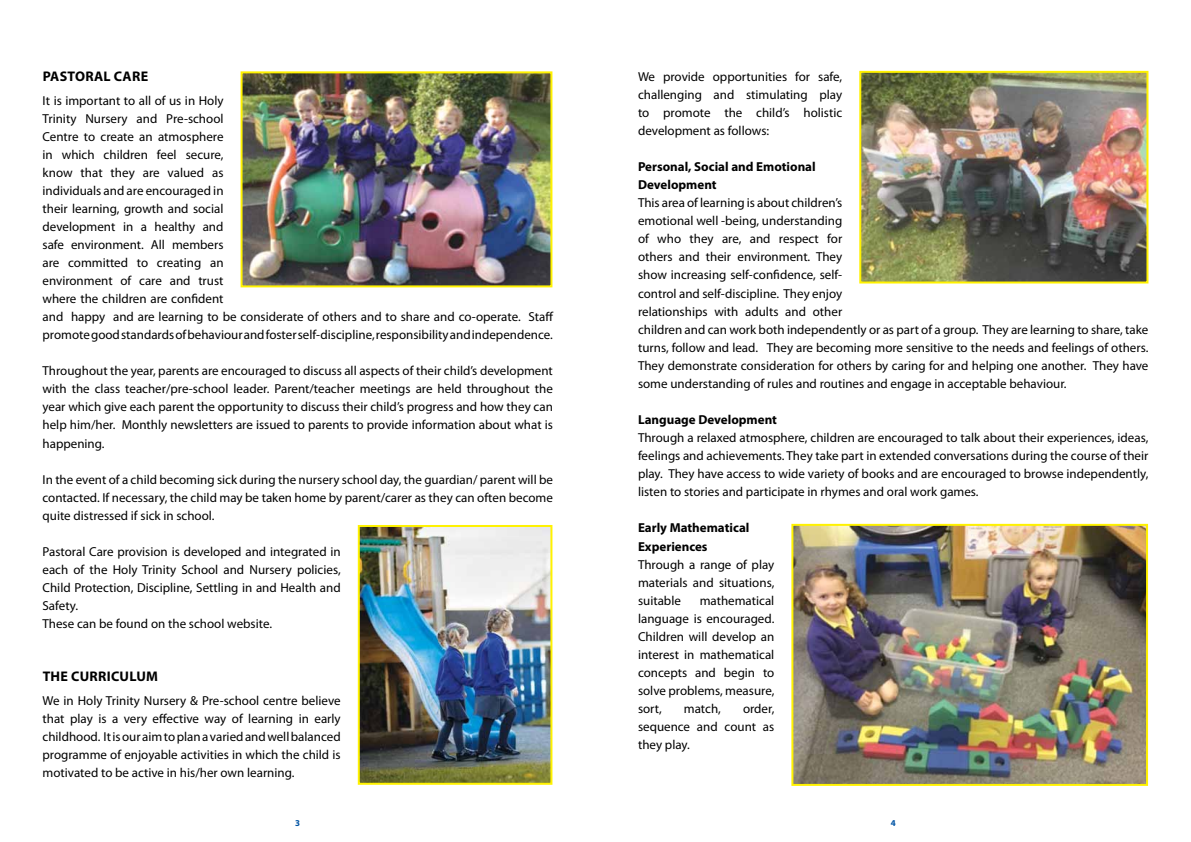
<style>
.page{position:relative;width:1191px;height:842px;background:#fff}
.page>*{position:absolute;margin:0;border:0;box-sizing:border-box;transform-origin:0 0}
.t1{font:700 14px "Myriad Pro";letter-spacing:.02em;color:#000}
.t2{font:13px/18px "Myriad Pro";color:#000;text-align:justify}
.t3{font:700 13px/18.1px "Myriad Pro";color:#000}
.t4{font:700 9px "Myriad Pro";color:#0054a4}
</style>
<div class="page">
<img style="left:361px;top:528px;width:188px;height:254px">
<div style="left:358px;top:525px;width:194px;height:260px;border:2px solid #fff200"></div>
<img style="left:862px;top:74px;width:283px;height:206px">
<div style="left:859px;top:71px;width:289px;height:212px;border:2px solid #fff200"></div>
<img style="left:243px;top:74px;width:306px;height:210px">
<div style="left:240px;top:71px;width:312px;height:216px;border:2px solid #fff200"></div>
<img style="left:794px;top:527px;width:351px;height:256px">
<div style="left:791px;top:524px;width:357px;height:262px;border:2px solid #fff200"></div>
<p class="t1" style="left:43px;top:68px;width:107px">PASTORAL CARE</p>
<p class="t2" style="left:43px;top:92px;width:512px;text-align:left">It is important to all of us in Holy<br>Trinity Nursery and Pre-school<br>Centre to create an atmosphere<br>in which children feel secure,<br>know that they are valued as<br>individuals and are encouraged in<br>their learning, growth and social<br>development in a healthy and<br>safe environment. All members<br>are committed to creating an<br>environment of care and trust<br>where the children are confident<br>and happy and are learning to be considerate of others and to share and co-operate. Staff promote good standards of behaviour and foster self-discipline, responsibility and independence.</p>
<p class="t2" style="left:43px;top:362px;width:512px">Throughout the year, parents are encouraged to discuss all aspects of their child’s development with the class teacher/pre-school leader. Parent/teacher meetings are held throughout the year which give each parent the opportunity to discuss their child’s progress and how they can help him/her. Monthly newsletters are issued to parents to provide information about what is happening.</p>
<p class="t2" style="left:43px;top:470px;width:512px">In the event of a child becoming sick during the nursery school day, the guardian/ parent will be contacted. If necessary, the child may be taken home by parent/carer as they can often become quite distressed if sick in school.</p>
<p class="t2" style="left:43px;top:542px;width:300px;text-align:left">Pastoral Care provision is developed and integrated in each of the Holy Trinity School and Nursery policies, Child Protection, Discipline, Settling in and Health and Safety.<br>These can be found on the school website.</p>
<p class="t1" style="left:43px;top:668px;width:117px">THE CURRICULUM</p>
<p class="t2" style="left:43px;top:692px;width:300px">We in Holy Trinity Nursery &amp; Pre-school centre believe that play is a very effective way of learning in early childhood. It is our aim to plan a varied and well balanced programme of enjoyable activities in which the child is motivated to be active in his/her own learning.</p>
<p class="t2" style="left:638px;top:67px;width:206px">We provide opportunities for safe, challenging and stimulating play to promote the child’s holistic development as follows:</p>
<p class="t3" style="left:638px;top:157px;width:179px">Personal, Social and Emotional<br>Development</p>
<p class="t2" style="left:638px;top:194px;width:512px;text-align:left">This area of learning is about children’s<br>emotional well -being, understanding<br>of who they are, and respect for<br>others and their environment. They<br>show increasing self-confidence, self-<br>control and self-discipline. They enjoy<br>relationships with adults and other<br>children and can work both independently or as part of a group. They are learning to share, take turns, follow and lead. They are becoming more sensitive to the needs and feelings of others.<br>They demonstrate consideration for others by caring for and helping one another. They have some understanding of rules and routines and engage in acceptable behaviour.</p>
<p class="t3" style="left:638px;top:410px;width:140px">Language Development</p>
<p class="t2" style="left:638px;top:428px;width:512px">Through a relaxed atmosphere, children are encouraged to talk about their experiences, ideas, feelings and achievements. They take part in extended conversations during the course of their play. They have access to wide variety of books and are encouraged to browse independently, listen to stories and participate in rhymes and oral work games.</p>
<p class="t3" style="left:638px;top:519px;width:113px">Early Mathematical<br>Experiences</p>
<p class="t2" style="left:638px;top:555px;width:138px">Through a range of play materials and situations, suitable</p>
<p class="t2" style="left:638px;top:591px;width:138px;text-indent:62px">mathematical language is encouraged.<br>Children will develop an interest in mathematical concepts and begin to solve problems, measure, sort,</p>
<p class="t2" style="left:638px;top:699px;width:138px;text-indent:105px">order, sequence and count as they play.</p>
<p class="t2" style="left:684px;top:700px;width:39px">match,</p>
<p class="t4" style="left:295px;top:817px;width:6px">3</p>
<p class="t4" style="left:890px;top:817px;width:6px">4</p>
</div>
